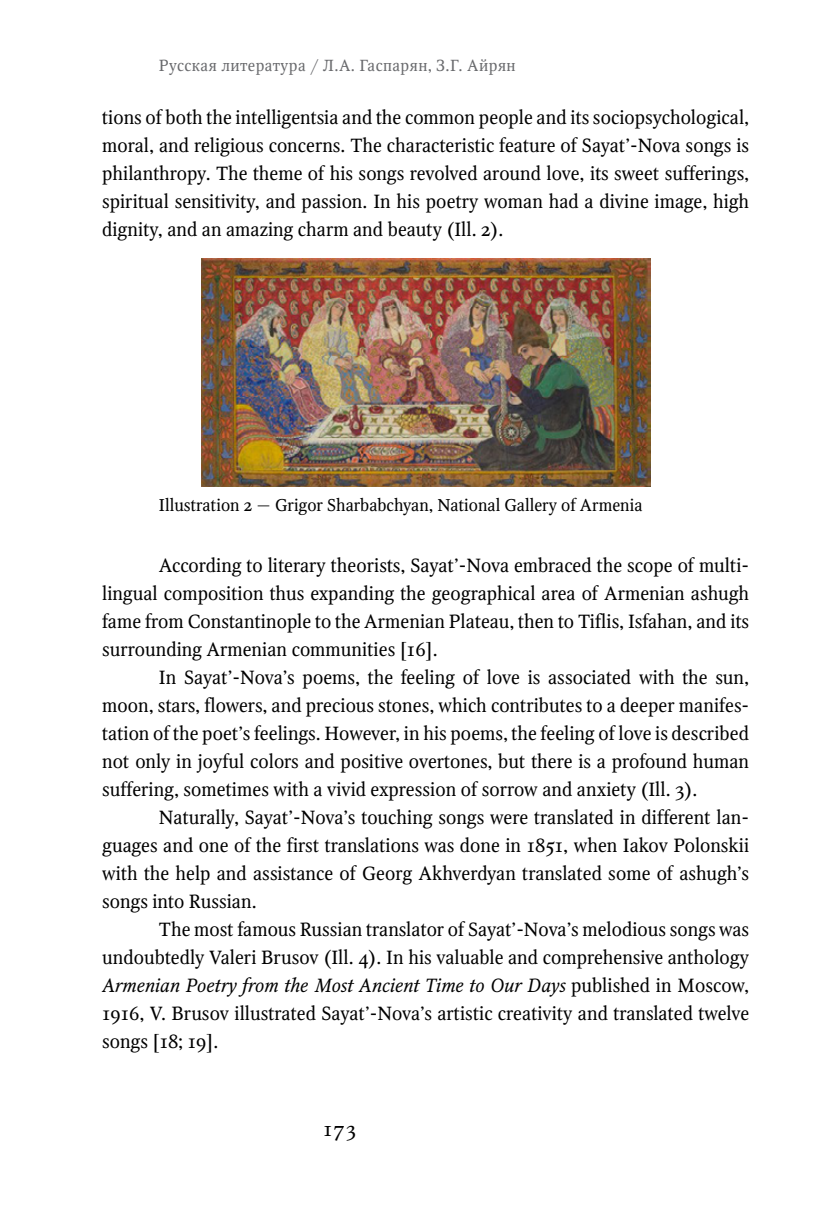
<style>
.page{position:relative;width:823px;height:1219px;background:#fff}
.page>*{position:absolute;margin:0;border:0;box-sizing:border-box;transform-origin:0 0}
.t1{font:20px "Octava OSC";color:#000}
.t2{font:19px/28px "Octava OSC";color:#000;text-align:justify}
.t3{font:17px "Octava OSC";color:#000}
.t4{font:16px "Octava OSC";letter-spacing:.025em;color:#696a6d}
.s1{font-style:italic}
</style>
<div class="page">
<img style="left:201px;top:259px;width:448px;height:228px">
<p class="t4" style="left:159px;top:56px;width:358px">Русская литература / Л.А. Гаспарян, З.Г. Айрян</p>
<p class="t2" style="left:102px;top:104px;width:648px">tions of both the intelligentsia and the common people and its sociopsychological, moral, and religious concerns. The characteristic feature of Sayat’-Nova songs is philanthropy. The theme of his songs revolved around love, its sweet sufferings, spiritual sensitivity, and passion. In his poetry woman had a divine image, high dignity, and an amazing charm and beauty (Ill. 2).</p>
<p class="t3" style="left:159px;top:496px;width:485px">Illustration 2 — Grigor Sharbabchyan, National Gallery of Armenia</p>
<p class="t2" style="left:102px;top:552px;width:648px;text-indent:57px">According to literary theorists, Sayat’-Nova embraced the scope of multi&shy;lingual composition thus expanding the geographical area of Armenian ashugh fame from Constantinople to the Armenian Plateau, then to Tiflis, Isfahan, and its surrounding Armenian communities [16].</p>
<p class="t2" style="left:102px;top:664px;width:648px;text-indent:57px">In Sayat’-Nova’s poems, the feeling of love is associated with the sun, moon, stars, flowers, and precious stones, which contributes to a deeper manifes&shy;tation of the poet’s feelings. However, in his poems, the feeling of love is described not only in joyful colors and positive overtones, but there is a profound human suffering, sometimes with a vivid expression of sorrow and anxiety (Ill. 3).</p>
<p class="t2" style="left:102px;top:804px;width:648px;text-indent:57px">Naturally, Sayat’-Nova’s touching songs were translated in different lan&shy;guages and one of the first translations was done in 1851, when Iakov Polonskii with the help and assistance of Georg Akhverdyan translated some of ashugh’s songs into Russian.</p>
<p class="t2" style="left:102px;top:916px;width:648px;text-indent:57px">The most famous Russian translator of Sayat’-Nova’s melodious songs was undoubtedly Valeri Brusov (Ill. 4). In his valuable and comprehensive anthology <span class="s1">Armenian Poetry from the Most Ancient Time to Our Days</span> published in Moscow, 1916, V. Brusov illustrated Sayat’-Nova’s artistic creativity and translated twelve songs [18; 19].</p>
<p class="t1" style="left:323px;top:1118px;width:34px">173</p>
</div>
